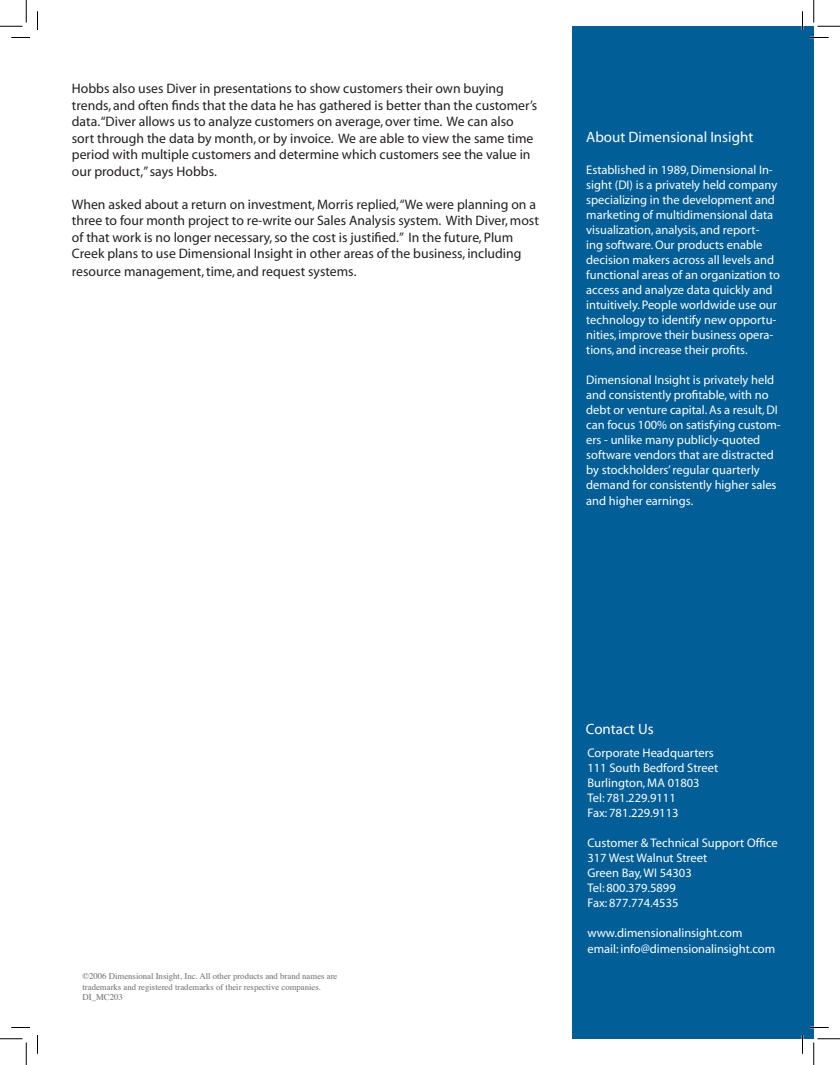
<style>
.page{position:relative;width:840px;height:1065px;background:#fff}
.page>*{position:absolute;margin:0;border:0;box-sizing:border-box;transform-origin:0 0}
.t1{font:15px "Myriad";color:#fff}
.t2{font:13.75px/16.5px "Myriad";color:#231f20}
.t3{font:12.5px/15px "Myriad";color:#fff}
.t4{font:8.75px/10.5px "Times";color:#6c6d70}
</style>
<div class="page">
<div style="left:573px;top:26px;width:241px;height:1013px;background:#015e96"></div>
<svg style="left:11px;top:37px;width:19px;height:1px"></svg>
<svg style="left:810px;top:37px;width:19px;height:1px"></svg>
<svg style="left:11px;top:1027px;width:19px;height:1px"></svg>
<svg style="left:810px;top:1027px;width:19px;height:1px"></svg>
<svg style="left:37px;top:11px;width:1px;height:19px"></svg>
<svg style="left:37px;top:1035px;width:1px;height:19px"></svg>
<svg style="left:802px;top:11px;width:1px;height:19px"></svg>
<svg style="left:802px;top:1035px;width:1px;height:19px"></svg>
<svg style="left:0;top:0;width:27px;height:27px"></svg>
<svg style="left:0;top:1039px;width:27px;height:26px"></svg>
<svg style="left:814px;top:0;width:26px;height:27px"></svg>
<svg style="left:814px;top:1039px;width:26px;height:26px"></svg>
<p class="t2" style="left:72px;top:81px;width:467px">Hobbs also uses Diver in presentations to show customers their own buying trends, and often finds that the data he has gathered is better than the customer’s data.“Diver allows us to analyze customers on average, over time. We can also sort through the data by month, or by invoice. We are able to view the same time period with multiple customers and determine which customers see the value in our product,” says Hobbs.</p>
<p class="t2" style="left:72px;top:197px;width:469px">When asked about a return on investment, Morris replied, “We were planning on a three to four month project to re-write our Sales Analysis system. With Diver, most of that work is no longer necessary, so the cost is justified.” In the future, Plum Creek plans to use Dimensional Insight in other areas of the business, including resource management, time, and request systems.</p>
<p class="t1" style="left:586px;top:130px;width:169px">About Dimensional Insight</p>
<p class="t3" style="left:586px;top:162px;width:195px">Established in 1989, Dimensional In&shy;sight (DI) is a privately held company specializing in the development and marketing of multidimensional data visualization, analysis, and report-<br>ing software. Our products enable decision makers across all levels and functional areas of an organization to access and analyze data quickly and intuitively. People worldwide use our technology to identify new opportu&shy;nities, improve their business opera&shy;tions, and increase their profits.</p>
<p class="t3" style="left:586px;top:372px;width:196px">Dimensional Insight is privately held and consistently profitable, with no debt or venture capital. As a result, DI can focus 100% on satisfying custom&shy;ers - unlike many publicly-quoted software vendors that are distracted by stockholders’ regular quarterly demand for consistently higher sales</p>
<p class="t3" style="left:586px;top:494px;width:109px">and higher earnings.</p>
<p class="t4" style="left:82px;top:970px;width:257px">©2006 Dimensional Insight, Inc. All other products and brand names are trademarks and registered trademarks of their respective companies.<br>DI_MC203</p>
<p class="t1" style="left:586px;top:722px;width:69px">Contact Us</p>
<p class="t3" style="left:588px;top:746px;width:132px">Corporate Headquarters<br>111 South Bedford Street<br>Burlington, MA 01803<br>Tel: 781.229.9111<br>Fax: 781.229.9113</p>
<p class="t3" style="left:588px;top:836px;width:192px">Customer &amp; Technical Support Office<br>317 West Walnut Street<br>Green Bay, WI 54303<br>Tel: 800.379.5899<br>Fax: 877.774.4535</p>
<p class="t3" style="left:588px;top:925px;width:189px;line-height:16.5px">www.dimensionalinsight.com email: info@dimensionalinsight.com</p>
</div>
